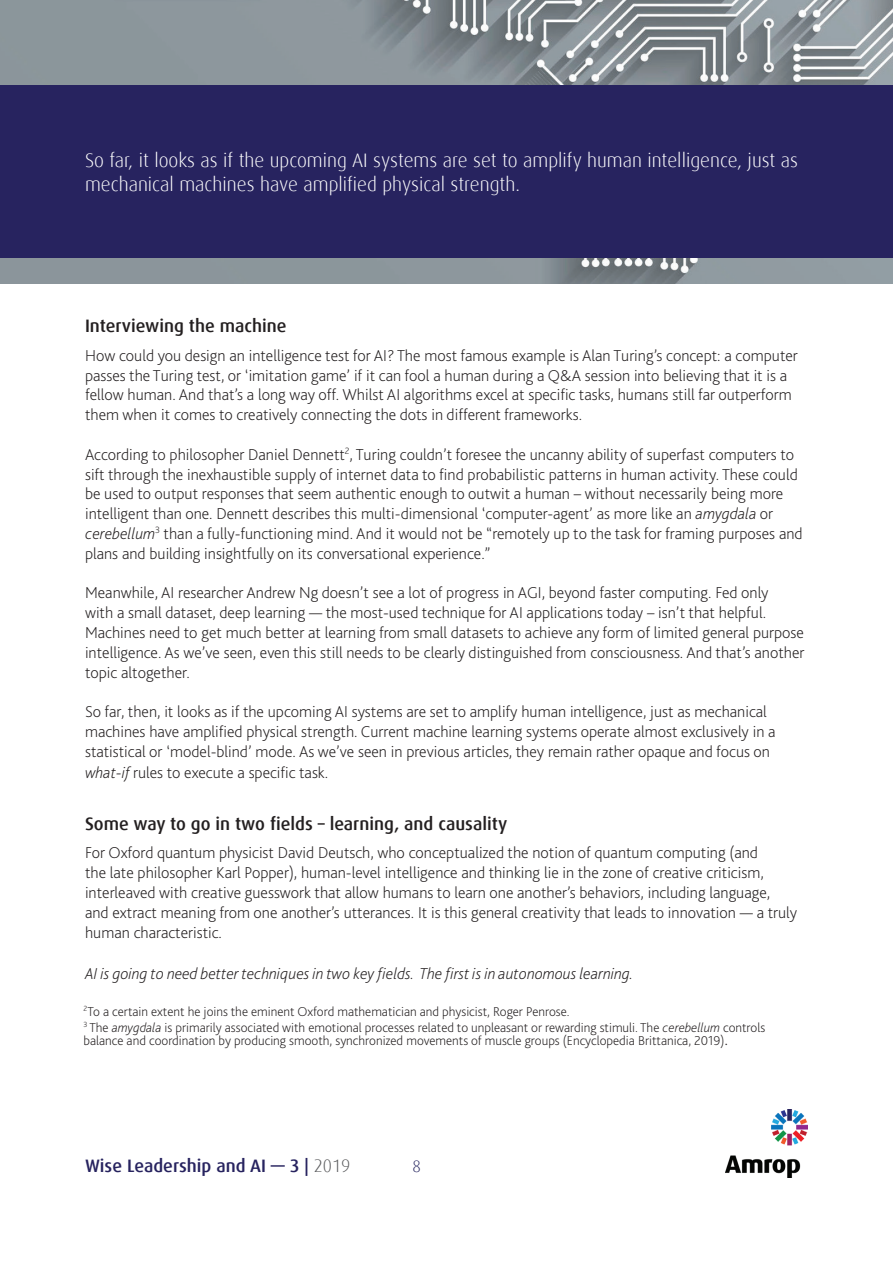
<style>
.page{position:relative;width:893px;height:1263px;background:#fff}
.page>*{position:absolute;margin:0;border:0;box-sizing:border-box;transform-origin:0 0}
.t1{font:300 19.5px/23.4px "Dax";color:#fff}
.t2{font:500 18px "Dax";color:#231f20}
.t3{font:500 18px "Dax";color:#27235f}
.t4{font:200 16.5px/19.8px "Bliss 2";color:#231f20}
.t5{font:italic 200 16.5px "Bliss 2";color:#231f20}
.t6{font:300 16.5px "Dax";color:#26255f}
.t7{font:200 13.5px/16.2px "Bliss 2";color:#231f20}
.s1{font-style:italic}
.s2{font-size:18px}
.s3{font-weight:300;color:#58595b}
</style>
<div class="page">
<img style="left:725px;top:1110px;width:83px;height:67px">
<img style="left:0;top:0;width:893px;height:284px">
<div style="left:0;top:85px;width:893px;height:173px;background:#27235f"></div>
<p class="t1" style="left:85px;top:149px;width:714px">So far, it looks as if the upcoming AI systems are set to amplify human intelligence, just as mechanical machines have amplified physical strength.</p>
<p class="t2" style="left:85px;top:316px;width:203px">Interviewing the machine</p>
<p class="t4" style="left:85px;top:345px;width:714px">How could you design an intelligence test for AI? The most famous example is Alan Turing’s concept: a computer passes the Turing test, or ‘imitation game’ if it can fool a human during a Q&amp;A session into believing that it is a fellow human. And that’s a long way off. Whilst AI algorithms excel at specific tasks, humans still far outperform them when it comes to creatively connecting the dots in different frameworks.</p>
<p class="t4" style="left:85px;top:444px;width:719px">According to philosopher Daniel Dennett<sup>2</sup>, Turing couldn’t foresee the uncanny ability of superfast computers to sift through the inexhaustible supply of internet data to find probabilistic patterns in human activity. These could be used to output responses that seem authentic enough to outwit a human – without necessarily being more intelligent than one. Dennett describes this multi-dimensional ‘computer-agent’ as more like an <span class="s1">amygdala</span> or <span class="s1">cerebellum</span><sup>3</sup> than a fully-functioning mind. And it would not be “remotely up to the task for framing purposes and plans and building insightfully on its conversational experience.”</p>
<p class="t4" style="left:85px;top:582px;width:721px">Meanwhile, AI researcher Andrew Ng doesn’t see a lot of progress in AGI, beyond faster computing. Fed only<br>with a small dataset, deep learning — the most-used technique for AI applications today – isn’t that helpful.<br>Machines need to get much better at learning from small datasets to achieve any form of limited general purpose intelligence. As we’ve seen, even this still needs to be clearly distinguished from consciousness. And that’s another topic altogether.</p>
<p class="t4" style="left:85px;top:701px;width:692px">So far, then, it looks as if the upcoming AI systems are set to amplify human intelligence, just as mechanical machines have amplified physical strength. Current machine learning systems operate almost exclusively in a statistical or ‘model-blind’ mode. As we’ve seen in previous articles, they remain rather opaque and focus on</p>
<p class="t4" style="left:85px;top:762px;width:245px"><span class="s1">what-if</span> rules to execute a specific task.</p>
<p class="t2" style="left:85px;top:814px;width:424px">Some way to go in two fields – learning, and causality</p>
<p class="t4" style="left:85px;top:842px;width:714px">For Oxford quantum physicist David Deutsch, who conceptualized the notion of quantum computing (and<br>the late philosopher Karl Popper), human-level intelligence and thinking lie in the zone of creative criticism, interleaved with creative guesswork that allow humans to learn one another’s behaviors, including language, and extract meaning from one another’s utterances. It is this general creativity that leads to innovation — a truly human characteristic.</p>
<p class="t5" style="left:85px;top:963px;width:550px">AI is going to need better techniques in two key fields. The first is in autonomous learning.</p>
<p class="t7" style="left:84px;top:1003px;width:683px"><sup>2</sup>To a certain extent he joins the eminent Oxford mathematician and physicist, Roger Penrose.<br><sup>3</sup> The <span class="s1">amygdala</span> is primarily associated with emotional processes related to unpleasant or rewarding stimuli. The <span class="s1">cerebellum</span> controls</p>
<p class="t7" style="left:84px;top:1032px;width:646px">balance and coordination by producing smooth, synchronized movements of muscle groups (Encyclopedia Brittanica, 2019)<span class="s2">.</span></p>
<p class="t3" style="left:85px;top:1155px;width:267px">Wise Leadership and AI — 3 | <span class="s3">2019</span></p>
<p class="t6" style="left:412px;top:1157px;width:10px">8</p>
</div>
